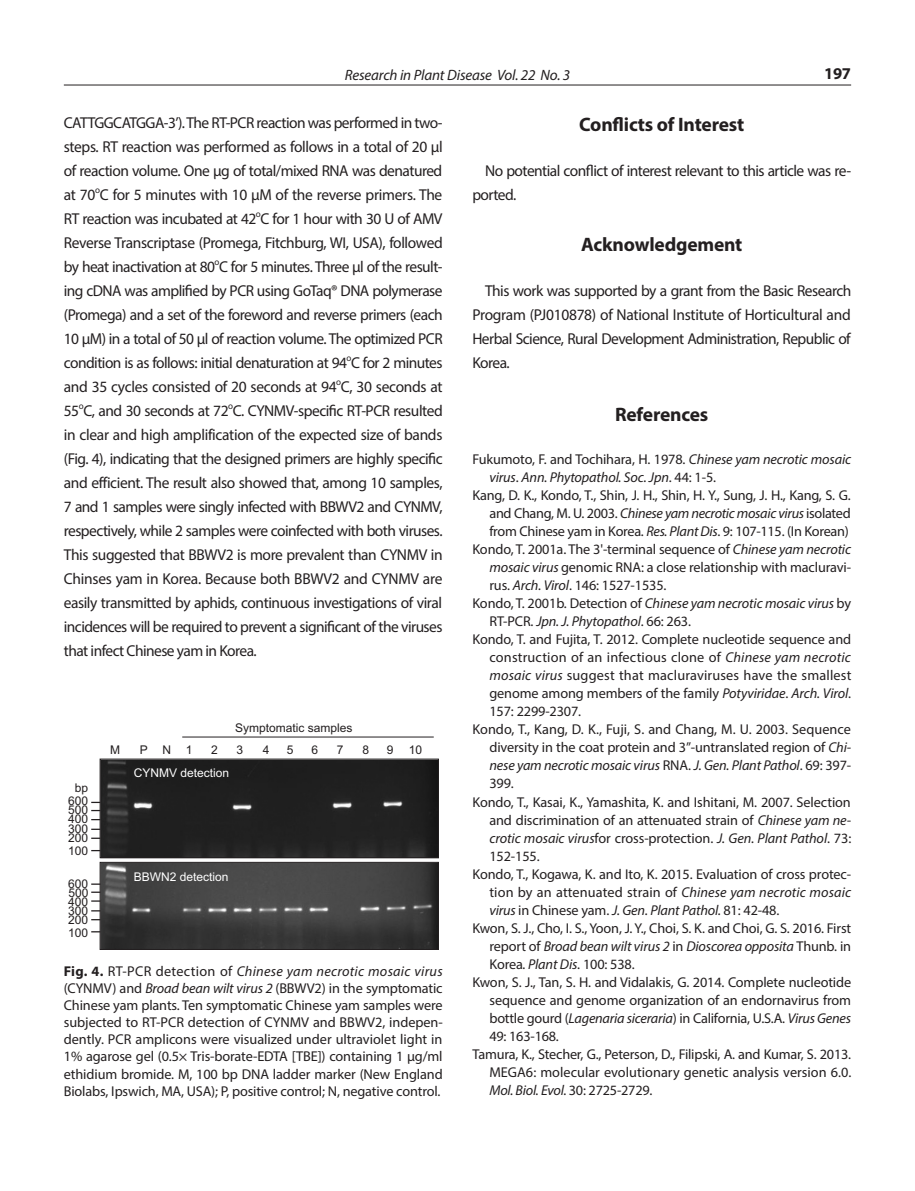
<style>
.page{position:relative;width:915px;height:1191px;background:#fff}
.page>*{position:absolute;margin:0;border:0;box-sizing:border-box;transform-origin:0 0}
.t1{font:700 19.5px "Myriad Pro";letter-spacing:-.01em;color:#231f20}
.t2{font:700 16.5px "Myriad Pro";color:#231f20}
.t3{font:15.75px/24px "Myriad Pro";letter-spacing:-.035em;color:#231f20;text-align:justify}
.t4{font:italic 15px "Myriad Pro";letter-spacing:-.01em;color:#231f20}
.t5{font:14.25px/17.1px "Myriad Pro";letter-spacing:-.01em;color:#231f20;text-align:justify}
.t6{font:italic 14.25px "Myriad Pro";letter-spacing:-.01em;color:#231f20}
.t7{font:14.25px "Myriad Pro";letter-spacing:.01em;color:#231f20}
.t8{font:12px/9px "Arial";color:#231f20;text-align:justify}
.t9{font:12px "Arial";color:#fff}
.t10{font:9.15px "Myriad Pro";color:#231f20}
.s1{font-weight:700}
.s2{font-style:italic}
.s3{font-style:normal}
</style>
<div class="page">
<hr style="left:64px;top:85px;width:786px;height:1px;background:#231f20">
<img style="left:97px;top:736px;width:341px;height:213px">
<hr style="left:182px;top:736px;width:251px;height:1px;background:#231f20">
<svg style="left:91px;top:801px;width:9px;height:2px"></svg>
<svg style="left:91px;top:828px;width:9px;height:2px"></svg>
<svg style="left:91px;top:837px;width:9px;height:2px"></svg>
<svg style="left:91px;top:891px;width:9px;height:2px"></svg>
<div style="left:100px;top:862px;width:338px;height:87px;border:1px solid #231f20"></div>
<div style="left:100px;top:756px;width:338px;height:3px;background:#fff;border:1px solid #fff"></div>
<div style="left:100px;top:759px;width:338px;height:99px;border:1px solid #231f20"></div>
<p class="t4" style="left:344px;top:65px;width:227px">Research in Plant Disease Vol. 22 No. 3</p>
<p class="t2" style="left:823px;top:63px;width:28px">197</p>
<p class="t3" style="left:64px;top:110px;width:380px">CATTGGCATGGA-3’). The RT-PCR reaction was performed in two&shy;steps. RT reaction was performed as follows in a total of 20 μl of reaction volume. One μg of total/mixed RNA was denatured at 70 C for 5 minutes with 10 μM of the reverse primers. The</p>
<p class="t10" style="left:95px;top:184px;width:6px">o</p>
<p class="t3" style="left:64px;top:206px;width:380px">RT reaction was incubated at 42 C for 1 hour with 30 U of AMV</p>
<p class="t10" style="left:256px;top:208px;width:6px">o</p>
<p class="t3" style="left:64px;top:230px;width:380px">Reverse Transcriptase (Promega, Fitchburg, WI, USA), followed by heat inactivation at 80 C for 5 minutes. Three μl of the result-</p>
<p class="t10" style="left:214px;top:256px;width:6px">o</p>
<p class="t3" style="left:64px;top:278px;width:380px">ing cDNA was amplified by PCR using GoTaq® DNA polymerase (Promega) and a set of the foreword and reverse primers (each 10 μM) in a total of 50 μl of reaction volume. The optimized PCR condition is as follows: initial denaturation at 94 C for 2 minutes</p>
<p class="t10" style="left:346px;top:352px;width:6px">o</p>
<p class="t3" style="left:64px;top:374px;width:380px">and 35 cycles consisted of 20 seconds at 94 C, 30 seconds at</p>
<p class="t10" style="left:336px;top:376px;width:6px">o</p>
<p class="t3" style="left:64px;top:398px;width:380px">55 C, and 30 seconds at 72 C. CYNMV-specific RT-PCR resulted</p>
<p class="t10" style="left:79px;top:400px;width:6px">o</p>
<p class="t10" style="left:228px;top:400px;width:6px">o</p>
<p class="t3" style="left:64px;top:422px;width:380px">in clear and high amplification of the expected size of bands (Fig. 4), indicating that the designed primers are highly specific and efficient. The result also showed that, among 10 samples, 7 and 1 samples were singly infected with BBWV2 and CYNMV, respectively, while 2 samples were coinfected with both viruses.<br>This suggested that BBWV2 is more prevalent than CYNMV in Chinses yam in Korea. Because both BBWV2 and CYNMV are easily transmitted by aphids, continuous investigations of viral incidences will be required to prevent a significant of the viruses that infect Chinese yam in Korea.</p>
<p class="t8" style="left:235px;top:724px;width:119px">Symptomatic samples</p>
<p class="t8" style="left:110px;top:747px;width:11px">M</p>
<p class="t8" style="left:140px;top:747px;width:54px">PN1</p>
<p class="t8" style="left:211px;top:747px;width:8px">2</p>
<p class="t8" style="left:236px;top:747px;width:8px">3</p>
<p class="t8" style="left:262px;top:747px;width:8px">4</p>
<p class="t8" style="left:287px;top:747px;width:8px">5</p>
<p class="t8" style="left:311px;top:747px;width:8px">6</p>
<p class="t8" style="left:337px;top:747px;width:8px">7</p>
<p class="t8" style="left:362px;top:747px;width:8px">8</p>
<p class="t8" style="left:386px;top:747px;width:8px">9</p>
<p class="t8" style="left:408px;top:747px;width:15px">10</p>
<p class="t8" style="left:68px;top:782px;width:22px;line-height:13.2px;text-align:center">bp<br>600</p>
<p class="t8" style="left:68px;top:806px;width:22px">500<br>400<br>300<br>200</p>
<p class="t8" style="left:68px;top:847px;width:22px">100</p>
<p class="t8" style="left:68px;top:880px;width:22px">600<br>500<br>400<br>300<br>200</p>
<p class="t8" style="left:68px;top:929px;width:22px">100</p>
<p class="t9" style="left:134px;top:768px;width:97px">CYNMV detection</p>
<p class="t9" style="left:134px;top:872px;width:96px">BBWN2 detection</p>
<p class="t5" style="left:64px;top:962px;width:380px"><span class="s1">Fig. 4.</span> RT-PCR detection of <span class="s2">Chinese yam necrotic mosaic virus </span>(CYNMV) and <span class="s2">Broad bean wilt virus 2</span> (BBWV2) in the symptomatic Chinese yam plants. Ten symptomatic Chinese yam samples were subjected to RT-PCR detection of CYNMV and BBWV2, indepen&shy;dently. PCR amplicons were visualized under ultraviolet light in 1% agarose gel (0.5× Tris-borate-EDTA [TBE]) containing 1 μg/ml ethidium bromide. M, 100 bp DNA ladder marker (New England Biolabs, Ipswich, MA, USA); P, positive control; N, negative control.</p>
<p class="t1" style="left:579px;top:112px;width:166px">Conflicts of Interest</p>
<p class="t3" style="left:472px;top:158px;width:380px;text-indent:13px">No potential conflict of interest relevant to this article was re&shy;ported.</p>
<p class="t1" style="left:581px;top:232px;width:163px">Acknowledgement</p>
<p class="t3" style="left:472px;top:278px;width:380px;text-indent:13px">This work was supported by a grant from the Basic Research Program (PJ010878) of National Institute of Horticultural and Herbal Science, Rural Development Administration, Republic of Korea.</p>
<p class="t1" style="left:615px;top:401px;width:95px">References</p>
<p class="t5" style="left:472px;top:451px;width:380px">Fukumoto, F. and Tochihara, H. 1978. <span class="s2">Chinese yam necrotic mosaic</span></p>
<p class="t6" style="left:489px;top:469px;width:228px">virus<span class="s3">.</span> Ann. Phytopathol. Soc. Jpn<span class="s3">. 44: 1-5.</span></p>
<p class="t5" style="left:472px;top:487px;width:379px">Kang, D. K., Kondo, T., Shin, J. H., Shin, H. Y., Sung, J. H., Kang, S. G.</p>
<p class="t6" style="left:489px;top:505px;width:363px"><span class="s3">and Chang, M. U. 2003.</span> Chinese yam necrotic mosaic virus <span class="s3">isolated</span></p>
<p class="t5" style="left:489px;top:523px;width:361px">from Chinese yam in Korea. <span class="s2">Res. Plant Dis</span>. 9: 107-115. (In Korean)</p>
<p class="t5" style="left:472px;top:541px;width:380px">Kondo, T. 2001a. The 3'-terminal sequence of <span class="s2">Chinese yam necrotic</span></p>
<p class="t5" style="left:489px;top:559px;width:363px"><span class="s2">mosaic virus</span> genomic RNA: a close relationship with macluravi-</p>
<p class="t5" style="left:489px;top:577px;width:178px">rus. <span class="s2">Arch. Virol</span>. 146: 1527-1535.</p>
<p class="t6" style="left:472px;top:595px;width:380px"><span class="s3">Kondo, T. 2001b. Detection of</span> Chinese yam necrotic mosaic virus <span class="s3">by</span></p>
<p class="t6" style="left:489px;top:613px;width:203px"><span class="s3">RT-PCR.</span> Jpn. J. Phytopathol<span class="s3">. 66: 263.</span></p>
<p class="t5" style="left:472px;top:631px;width:380px">Kondo, T. and Fujita, T. 2012. Complete nucleotide sequence and</p>
<p class="t7" style="left:489px;top:649px;width:363px">construction of an infectious clone of <span class="s2">Chinese yam necrotic</span></p>
<p class="t7" style="left:489px;top:667px;width:363px"><span class="s2">mosaic virus</span> suggest that macluraviruses have the smallest</p>
<p class="t5" style="left:489px;top:685px;width:363px">genome among members of the family <span class="s2">Potyviridae</span>. <span class="s2">Arch. Virol</span>.</p>
<p class="t5" style="left:489px;top:703px;width:93px">157: 2299-2307.</p>
<p class="t5" style="left:472px;top:721px;width:380px">Kondo, T., Kang, D. K., Fuji, S. and Chang, M. U. 2003. Sequence</p>
<p class="t5" style="left:489px;top:739px;width:363px">diversity in the coat protein and 3”-untranslated region of <span class="s2">Chi-</span></p>
<p class="t6" style="left:489px;top:757px;width:363px">nese yam necrotic mosaic virus <span class="s3">RNA.</span> J. Gen. Plant Pathol<span class="s3">. 69: 397-</span></p>
<p class="t5" style="left:489px;top:775px;width:26px">399.</p>
<p class="t5" style="left:472px;top:793px;width:380px">Kondo, T., Kasai, K., Yamashita, K. and Ishitani, M. 2007. Selection</p>
<p class="t5" style="left:489px;top:811px;width:363px">and discrimination of an attenuated strain of <span class="s2">Chinese yam ne-</span></p>
<p class="t6" style="left:489px;top:829px;width:363px">crotic mosaic virus<span class="s3">for cross-protection.</span> J. Gen. Plant Pathol<span class="s3">. 73:</span></p>
<p class="t5" style="left:489px;top:847px;width:52px">152-155.</p>
<p class="t5" style="left:472px;top:865px;width:380px">Kondo, T., Kogawa, K. and Ito, K. 2015. Evaluation of cross protec-</p>
<p class="t7" style="left:489px;top:883px;width:363px">tion by an attenuated strain of <span class="s2">Chinese yam necrotic mosaic</span></p>
<p class="t6" style="left:489px;top:901px;width:291px">virus <span class="s3">in Chinese yam.</span> J. Gen. Plant Pathol. <span class="s3">81: 42-48.</span></p>
<p class="t5" style="left:472px;top:919px;width:380px">Kwon, S. J., Cho, I. S., Yoon, J. Y., Choi, S. K. and Choi, G. S. 2016. First</p>
<p class="t6" style="left:489px;top:937px;width:363px"><span class="s3">report of</span> Broad bean wilt virus 2 <span class="s3">in</span> Dioscorea opposita <span class="s3">Thunb. in</span></p>
<p class="t5" style="left:489px;top:955px;width:147px">Korea<span class="s2">. Plant Dis</span>. 100: 538.</p>
<p class="t5" style="left:472px;top:973px;width:380px">Kwon, S. J., Tan, S. H. and Vidalakis, G. 2014. Complete nucleotide</p>
<p class="t5" style="left:489px;top:991px;width:363px">sequence and genome organization of an endornavirus from</p>
<p class="t5" style="left:489px;top:1009px;width:363px">bottle gourd (<span class="s2">Lagenaria siceraria</span>) in California, U.S.A. <span class="s2">Virus Genes</span></p>
<p class="t5" style="left:489px;top:1027px;width:71px">49: 163-168.</p>
<p class="t5" style="left:472px;top:1045px;width:380px">Tamura, K., Stecher, G., Peterson, D., Filipski, A. and Kumar, S. 2013.</p>
<p class="t5" style="left:489px;top:1063px;width:363px">MEGA6: molecular evolutionary genetic analysis version 6.0.</p>
<p class="t6" style="left:489px;top:1081px;width:164px">Mol. Biol. Evol. <span class="s3">30: 2725-2729.</span></p>
</div>
